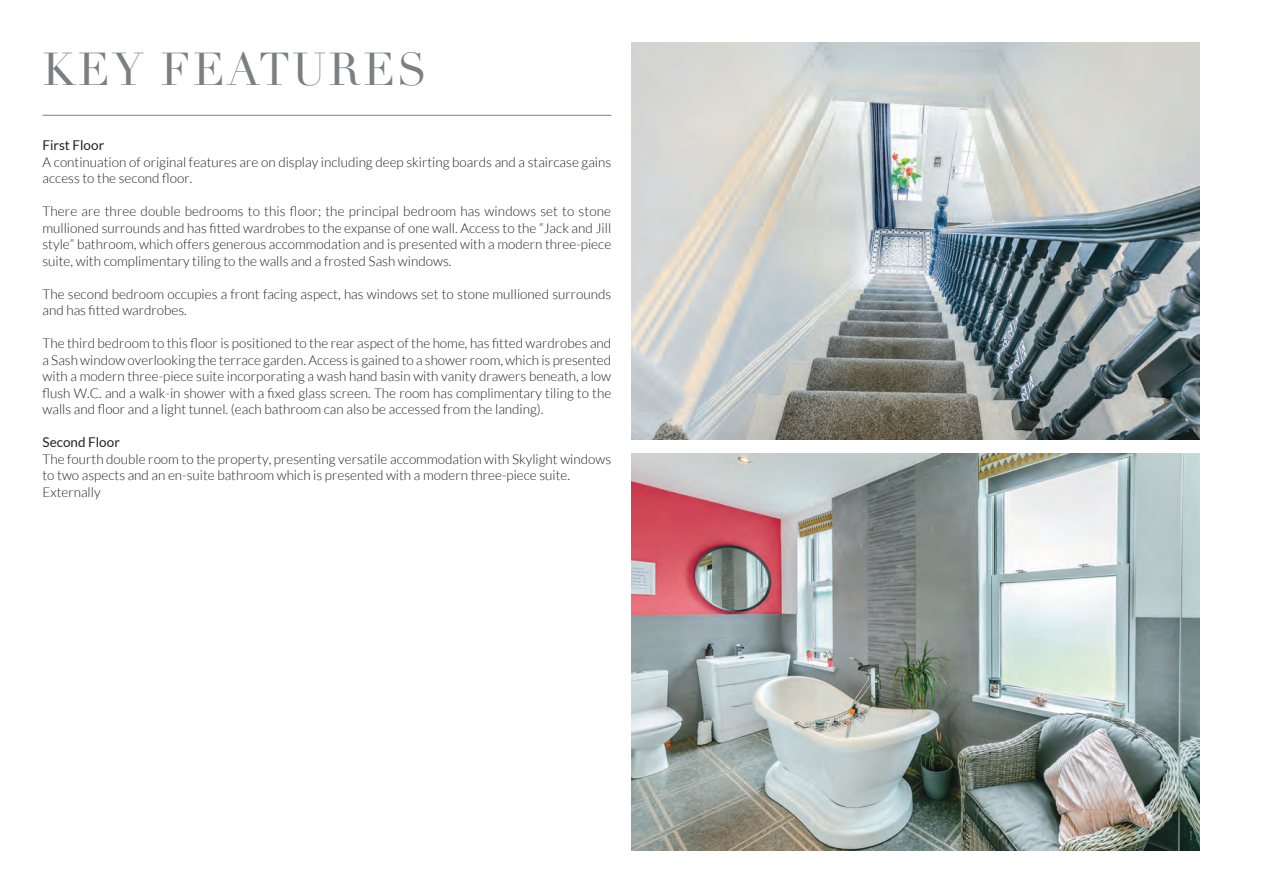
<style>
.page{position:relative;width:1263px;height:893px;background:#fff}
.page>*{position:absolute;margin:0;border:0;box-sizing:border-box;transform-origin:0 0}
.t1{font:45px "Didot";letter-spacing:.05em;color:#7c7e83}
.t2{font:300 13.5px/16.5px "Lato";color:#231f20}
.t3{font:13.5px "Lato";color:#231f20}
</style>
<div class="page">
<hr style="left:43px;top:115px;width:568px;height:1px;background:#7c7e83">
<img style="left:631px;top:43px;width:568px;height:396px">
<img style="left:631px;top:454px;width:568px;height:396px">
<p class="t1" style="left:43px;top:42px;width:386px">KEY FEATURES</p>
<p class="t3" style="left:43px;top:138px;width:63px">First Floor</p>
<p class="t2" style="left:43px;top:154px;width:570px">A continuation of original features are on display including deep skirting boards and a staircase gains access to the second floor.</p>
<p class="t2" style="left:43px;top:203px;width:570px;text-align:justify">There are three double bedrooms to this floor; the principal bedroom has windows set to stone mullioned surrounds and has fitted wardrobes to the expanse of one wall. Access to the “Jack and Jill style” bathroom, which offers generous accommodation and is presented with a modern three-piece suite, with complimentary tiling to the walls and a frosted Sash windows.</p>
<p class="t2" style="left:43px;top:286px;width:570px">The second bedroom occupies a front facing aspect, has windows set to stone mullioned surrounds and has fitted wardrobes.</p>
<p class="t2" style="left:43px;top:335px;width:570px;text-align:justify">The third bedroom to this floor is positioned to the rear aspect of the home, has fitted wardrobes and a Sash window overlooking the terrace garden. Access is gained to a shower room, which is presented with a modern three-piece suite incorporating a wash hand basin with vanity drawers beneath, a low flush W.C. and a walk-in shower with a fixed glass screen. The room has complimentary tiling to the walls and floor and a light tunnel. (each bathroom can also be accessed from the landing).</p>
<p class="t3" style="left:43px;top:435px;width:79px">Second Floor</p>
<p class="t2" style="left:43px;top:451px;width:570px">The fourth double room to the property, presenting versatile accommodation with Skylight windows to two aspects and an en-suite bathroom which is presented with a modern three-piece suite.</p>
<p class="t2" style="left:43px;top:484px;width:60px">Externally</p>
</div>
